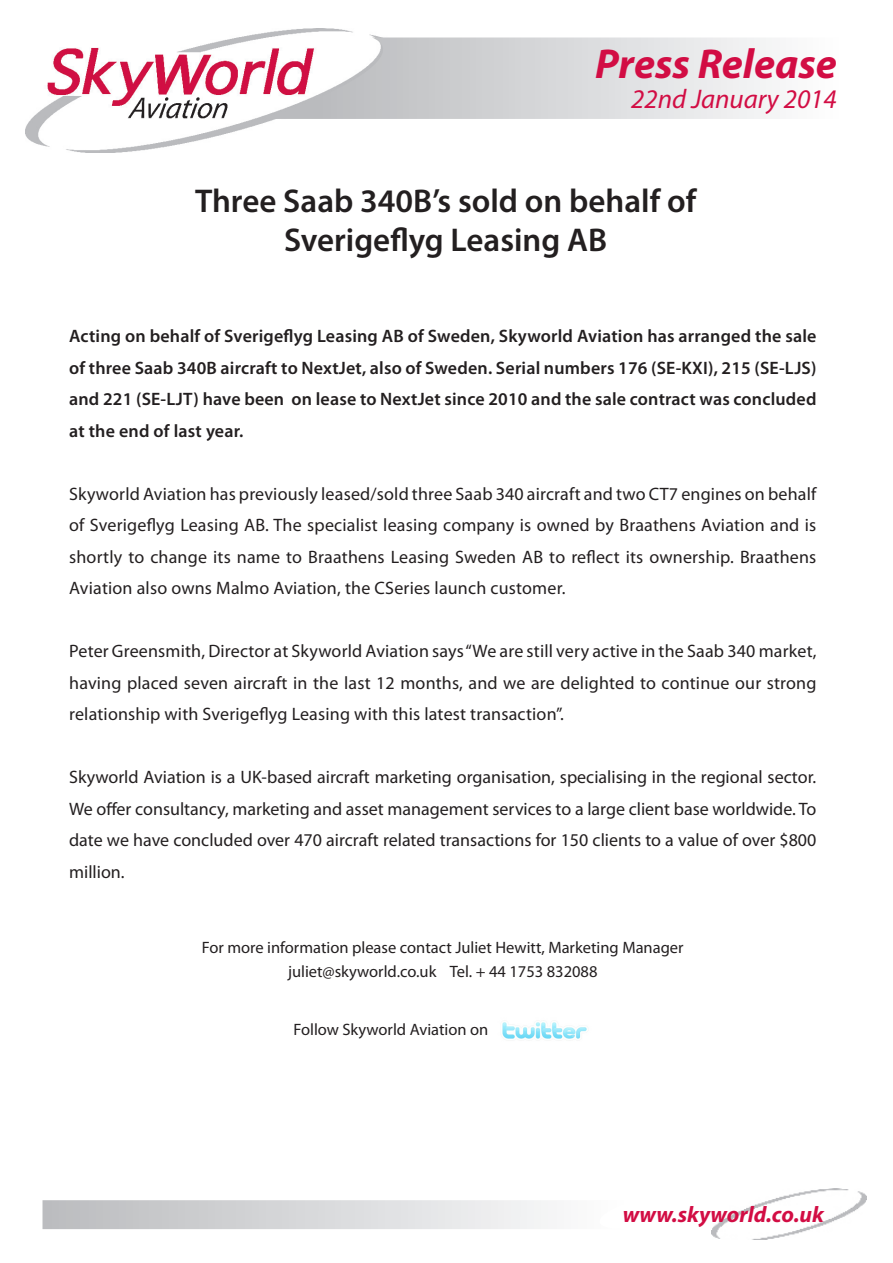
<style>
.page{position:relative;width:893px;height:1263px;background:#fff}
.page>*{position:absolute;margin:0;border:0;box-sizing:border-box;transform-origin:0 0}
.t1{font:italic 700 42px "Myriad Pro";color:#d20d44}
.t2{font:600 33px "Myriad Pro";color:#231f20}
.t3{font:italic 27px "Myriad Pro";color:#d20d44}
.t4{font:italic 700 22.5px "Myriad Pro";color:#d20d44}
.t5{font:18px/31.5px "Myriad Pro";letter-spacing:.01em;color:#231f20;text-align:justify}
.t6{font:600 18px/31.5px "Myriad Pro";letter-spacing:.01em;color:#231f20;text-align:justify}
.t7{font:16.5px "Myriad Pro";color:#231f20}
</style>
<div class="page">
<img style="left:26px;top:28px;width:368px;height:125px">
<svg style="left:274px;top:38px;width:498px;height:81px"></svg>
<img style="left:712px;top:1188px;width:154px;height:51px">
<svg style="left:43px;top:1200px;width:505px;height:29px"></svg>
<img style="left:502px;top:1022px;width:85px;height:17px">
<p class="t1" style="left:595px;top:37px;width:243px">Press Release</p>
<p class="t3" style="left:631px;top:83px;width:207px">22nd January 2014</p>
<p class="t2" style="left:195px;top:180px;width:503px">Three Saab 340B’s sold on behalf of</p>
<p class="t2" style="left:284px;top:219px;width:325px">Sverigeflyg Leasing AB</p>
<p class="t6" style="left:69px;top:320px;width:749px">Acting on behalf of Sverigeflyg Leasing AB of Sweden, Skyworld Aviation has arranged the sale of three Saab 340B aircraft to NextJet, also of Sweden. Serial numbers 176 (SE-KXI), 215 (SE-LJS) and 221 (SE-LJT) have been on lease to NextJet since 2010 and the sale contract was concluded at the end of last year.</p>
<p class="t5" style="left:69px;top:477px;width:749px">Skyworld Aviation has previously leased/sold three Saab 340 aircraft and two CT7 engines on behalf of Sverigeflyg Leasing AB. The specialist leasing company is owned by Braathens Aviation and is shortly to change its name to Braathens Leasing Sweden AB to reflect its ownership. Braathens Aviation also owns Malmo Aviation, the CSeries launch customer.</p>
<p class="t5" style="left:69px;top:635px;width:749px">Peter Greensmith, Director at Skyworld Aviation says “We are still very active in the Saab 340 market, having placed seven aircraft in the last 12 months, and we are delighted to continue our strong relationship with Sverigeflyg Leasing with this latest transaction”.</p>
<p class="t5" style="left:69px;top:761px;width:749px">Skyworld Aviation is a UK-based aircraft marketing organisation, specialising in the regional sector.<br>We offer consultancy, marketing and asset management services to a large client base worldwide. To date we have concluded over 470 aircraft related transactions for 150 clients to a value of over $800 million.</p>
<p class="t7" style="left:202px;top:937px;width:483px">For more information please contact Juliet Hewitt, Marketing Manager</p>
<p class="t7" style="left:288px;top:961px;width:311px">juliet@skyworld.co.uk Tel. + 44 1753 832088</p>
<p class="t7" style="left:294px;top:1019px;width:196px">Follow Skyworld Aviation on</p>
<p class="t4" style="left:623px;top:1199px;width:203px">www.skyworld.co.uk</p>
</div>
